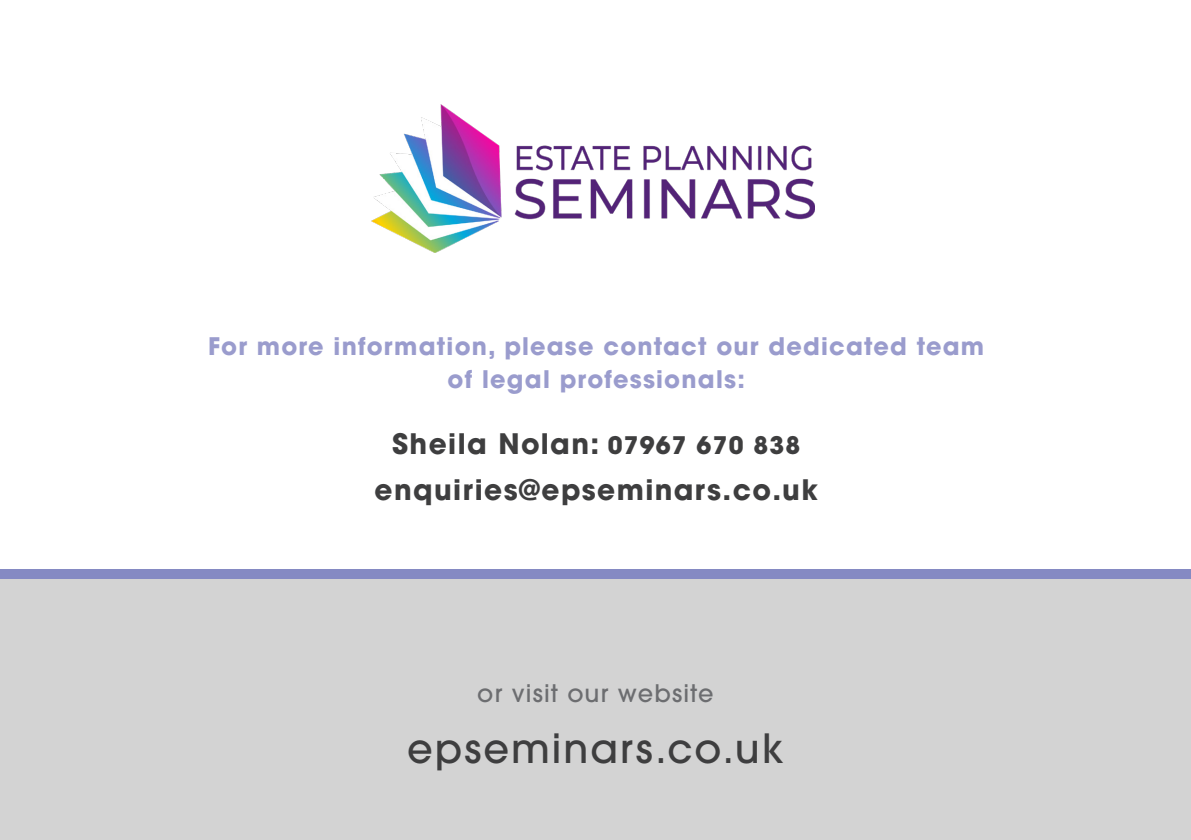
<style>
.page{position:relative;width:1191px;height:840px;background:#fff}
.page>*{position:absolute;margin:0;border:0;box-sizing:border-box;transform-origin:0 0}
.t1{font:500 40px "ITC Avant Garde Pro";letter-spacing:.05em;color:#3e3e3f}
.t2{font:700 28px "ITC Avant Garde Pro";letter-spacing:.05em;color:#3e3e3f}
.t3{font:700 24px/33.6px "ITC Avant Garde Pro";letter-spacing:.05em;color:#9a9ccd;text-align:center}
.t4{font:500 24px "ITC Avant Garde Pro";letter-spacing:.05em;color:#6c6d70}
.s1{font-size:24px}
</style>
<div class="page">
<div style="left:0;top:578px;width:1191px;height:261px;background:#d3d3d3"></div>
<div style="left:0;top:569px;width:1191px;height:9px;background:#858ac3"></div>
<img style="left:372px;top:105px;width:443px;height:147px">
<p class="t3" style="left:208px;top:328px;width:777px">For more information, please contact our dedicated team of legal professionals:</p>
<p class="t2" style="left:392px;top:424px;width:409px">Sheila Nolan: <span class="s1">07967 670 838</span></p>
<p class="t2" style="left:374px;top:470px;width:445px">enquiries@epseminars.co.uk</p>
<p class="t4" style="left:477px;top:677px;width:238px">or visit our website</p>
<p class="t1" style="left:407px;top:722px;width:378px">epseminars.co.uk</p>
</div>
